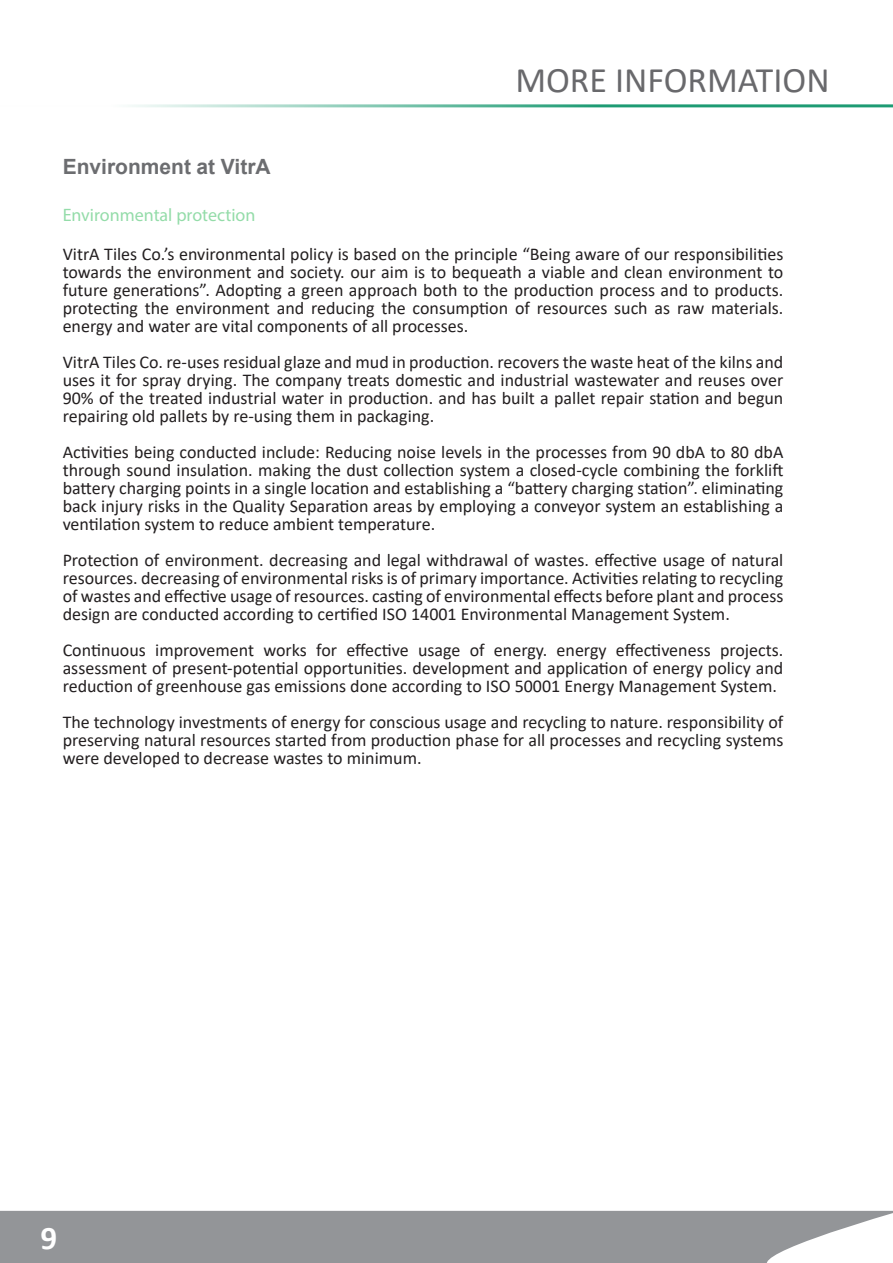
<style>
.page{position:relative;width:893px;height:1263px;background:#fff}
.page>*{position:absolute;margin:0;border:0;box-sizing:border-box;transform-origin:0 0}
.t1{font:36px "Calibri";color:#69696c}
.t2{font:700 33px "Calibri";color:#fff}
.t3{font:700 21px "Arial";color:#6c6d70}
.t4{font:18px/18px "Calibri";color:#231f20;text-align:justify}
.t5{font:18px "Myriad Pro";color:#94dca9}
</style>
<div class="page">
<svg style="left:0;top:1211px;width:893px;height:52px;background:#9b9da0"></svg>
<hr style="left:0;top:104px;width:893px;height:3px;background:#1d9b73">
<p class="t3" style="left:63px;top:152px;width:210px">Environment at VitrA</p>
<p class="t1" style="left:515px;top:56px;width:316px">MORE INFORMATION</p>
<p class="t5" style="left:63px;top:203px;width:194px">Environmental protection</p>
<p class="t4" style="left:63px;top:245px;width:722px">VitrA Tiles Co.’s environmental policy is based on the principle “Being aware of our responsibilities towards the environment and society. our aim is to bequeath a viable and clean environment to future generations”. Adopting a green approach both to the production process and to products. protecting the environment and reducing the consumption of resources such as raw materials. energy and water are vital components of all processes.</p>
<p class="t4" style="left:63px;top:353px;width:722px">VitrA Tiles Co. re-uses residual glaze and mud in production. recovers the waste heat of the kilns and uses it for spray drying. The company treats domestic and industrial wastewater and reuses over 90% of the treated industrial water in production. and has built a pallet repair station and begun repairing old pallets by re-using them in packaging.</p>
<p class="t4" style="left:63px;top:443px;width:722px">Activities being conducted include: Reducing noise levels in the processes from 90 dbA to 80 dbA through sound insulation. making the dust collection system a closed-cycle combining the forklift battery charging points in a single location and establishing a “battery charging station”. eliminating back injury risks in the Quality Separation areas by employing a conveyor system an establishing a ventilation system to reduce ambient temperature.</p>
<p class="t4" style="left:63px;top:551px;width:722px">Protection of environment. decreasing and legal withdrawal of wastes. effective usage of natural resources. decreasing of environmental risks is of primary importance. Activities relating to recycling of wastes and effective usage of resources. casting of environmental effects before plant and process design are conducted according to certified ISO 14001 Environmental Management System.</p>
<p class="t4" style="left:63px;top:641px;width:722px">Continuous improvement works for effective usage of energy. energy effectiveness projects. assessment of present-potential opportunities. development and application of energy policy and reduction of greenhouse gas emissions done according to ISO 50001 Energy Management System.</p>
<p class="t4" style="left:63px;top:713px;width:722px">The technology investments of energy for conscious usage and recycling to nature. responsibility of preserving natural resources started from production phase for all processes and recycling systems were developed to decrease wastes to minimum.</p>
<p class="t2" style="left:40px;top:1214px;width:18px">9</p>
</div>
